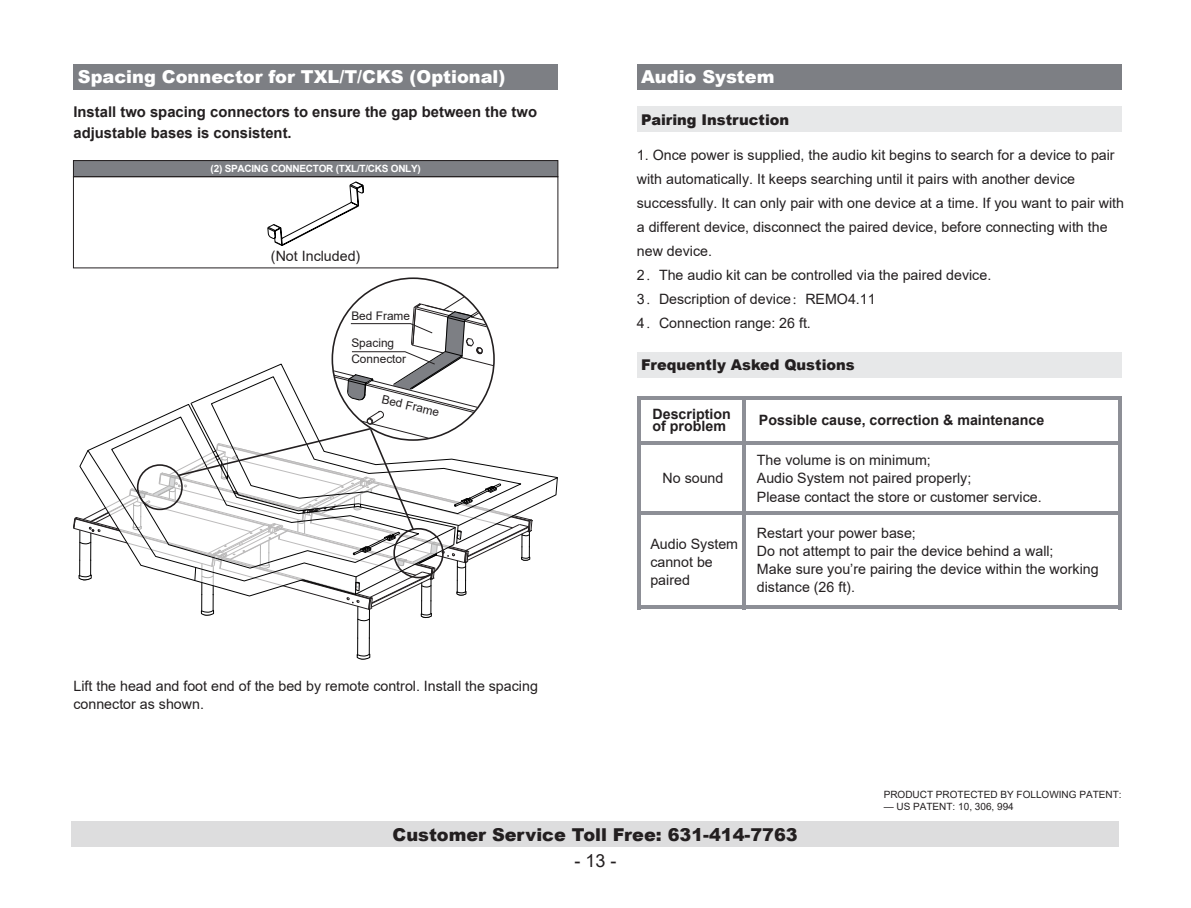
<style>
.page{position:relative;width:1191px;height:908px;background:#fff}
.page>*{position:absolute;margin:0;border:0;box-sizing:border-box;transform-origin:0 0}
.t1{font:18px "Arial";color:#231f20}
.t2{font:900 17.8px "Arial";color:#fff}
.t3{font:900 17.8px "Arial";color:#231f20}
.t4{font:700 14.8px/20.8px "Arial";color:#231f20}
.t5{font:900 14.8px "Arial";color:#231f20}
.t6{font:14.2px/18px "Arial";color:#231f20}
.t7{font:700 14.2px/12px "Arial";color:#231f20}
.t8{font:11.8px/16px "Arial";color:#231f20}
.t9{font:10px "Arial";color:#231f20}
.t10{font:700 10px "Arial";letter-spacing:-.025em;color:#fff}
.s1{font-family:"Adobe Song Std";font-weight:300}
</style>
<div class="page">
<div style="left:72px;top:821px;width:1046px;height:25px;background:#ddddde"></div>
<hr style="left:637px;top:396px;width:483px;height:3px;background:#8d8f96">
<svg style="left:640px;top:440px;width:478px;height:4px;fill:#8d8f96"></svg>
<hr style="left:637px;top:511px;width:483px;height:4px;background:#8d8f96">
<hr style="left:637px;top:605px;width:483px;height:4px;background:#8d8f96">
<hr style="left:637px;top:396px;width:3px;height:213px;background:#8d8f96">
<hr style="left:742px;top:396px;width:3px;height:213px;background:#8d8f96">
<hr style="left:1118px;top:396px;width:3px;height:213px;background:#8d8f96">
<div style="left:637px;top:64px;width:484px;height:26px;background:#7d7f84"></div>
<div style="left:637px;top:107px;width:484px;height:25px;background:#e7e8e9"></div>
<div style="left:637px;top:352px;width:484px;height:25px;background:#e7e8e9"></div>
<div style="left:73px;top:64px;width:485px;height:26px;background:#7d7f84"></div>
<div style="left:73px;top:160px;width:485px;height:17px;background:#7d7f84"></div>
<div style="left:73px;top:160px;width:485px;height:17px;border:1px solid #231f20"></div>
<div style="left:73px;top:176px;width:485px;height:92px;border:1px solid #231f20"></div>
<svg style="left:267px;top:181px;width:97px;height:65px"></svg>
<svg style="left:533px;top:472px;width:25px;height:35px"></svg>
<svg style="left:73px;top:296px;width:460px;height:363px"></svg>
<p class="t2" style="left:78px;top:64px;width:429px">Spacing Connector for TXL/T/CKS (Optional)</p>
<p class="t4" style="left:73px;top:102px;width:465px">Install two spacing connectors to ensure the gap between the two adjustable bases is consistent.</p>
<p class="t10" style="left:211px;top:161px;width:212px">(2) SPACING CONNECTOR (TXL/T/CKS ONLY)</p>
<p class="t6" style="left:271px;top:247px;width:91px">(Not Included)</p>
<p class="t8" style="left:351px;top:308px;width:60px">Bed Frame</p>
<p class="t8" style="left:351px;top:334px;width:56px">Spacing<br>Connector</p>
<p class="t8" style="left:384px;top:391px;width:60px;rotate:13deg">Bed Frame</p>
<p class="t6" style="left:73px;top:676px;width:466px">Lift the head and foot end of the bed by remote control. Install the spacing connector as shown.</p>
<p class="t2" style="left:641px;top:64px;width:135px">Audio System</p>
<p class="t5" style="left:641px;top:109px;width:150px">Pairing Instruction</p>
<p class="t6" style="left:637px;top:143px;width:489px;line-height:24px">1. Once power is supplied, the audio kit begins to search for a device to pair with automatically. It keeps searching until it pairs with another device successfully. It can only pair with one device at a time. If you want to pair with a different device, disconnect the paired device, before connecting with the new device.<br>2<span class="s1">．</span>The audio kit can be controlled via the paired device.<br>3<span class="s1">．</span>Description of device<span class="s1">：</span>REMO4.11<br>4<span class="s1">．</span>Connection range: 26 ft.</p>
<p class="t5" style="left:641px;top:354px;width:215px">Frequently Asked Qustions</p>
<p class="t7" style="left:652px;top:408px;width:80px">Description of problem</p>
<p class="t7" style="left:759px;top:414px;width:287px">Possible cause, correction &amp; maintenance</p>
<p class="t6" style="left:662px;top:468px;width:62px">No sound</p>
<p class="t6" style="left:757px;top:451px;width:286px">The volume is on minimum;<br>Audio System not paired properly;<br>Please contact the store or customer service.</p>
<p class="t6" style="left:650px;top:535px;width:89px">Audio System cannot be paired</p>
<p class="t6" style="left:757px;top:524px;width:343px">Restart your power base;<br>Do not attempt to pair the device behind a wall;<br>Make sure you’re pairing the device within the working distance (26 ft).</p>
<p class="t9" style="left:883px;top:787px;width:239px">PRODUCT PROTECTED BY FOLLOWING PATENT:</p>
<p class="t9" style="left:883px;top:799px;width:132px">— US PATENT: 10, 306, 994</p>
<p class="t3" style="left:392px;top:820px;width:406px">Customer Service Toll Free: 631-414-7763</p>
<p class="t1" style="left:574px;top:847px;width:44px">- 13 -</p>
</div>
